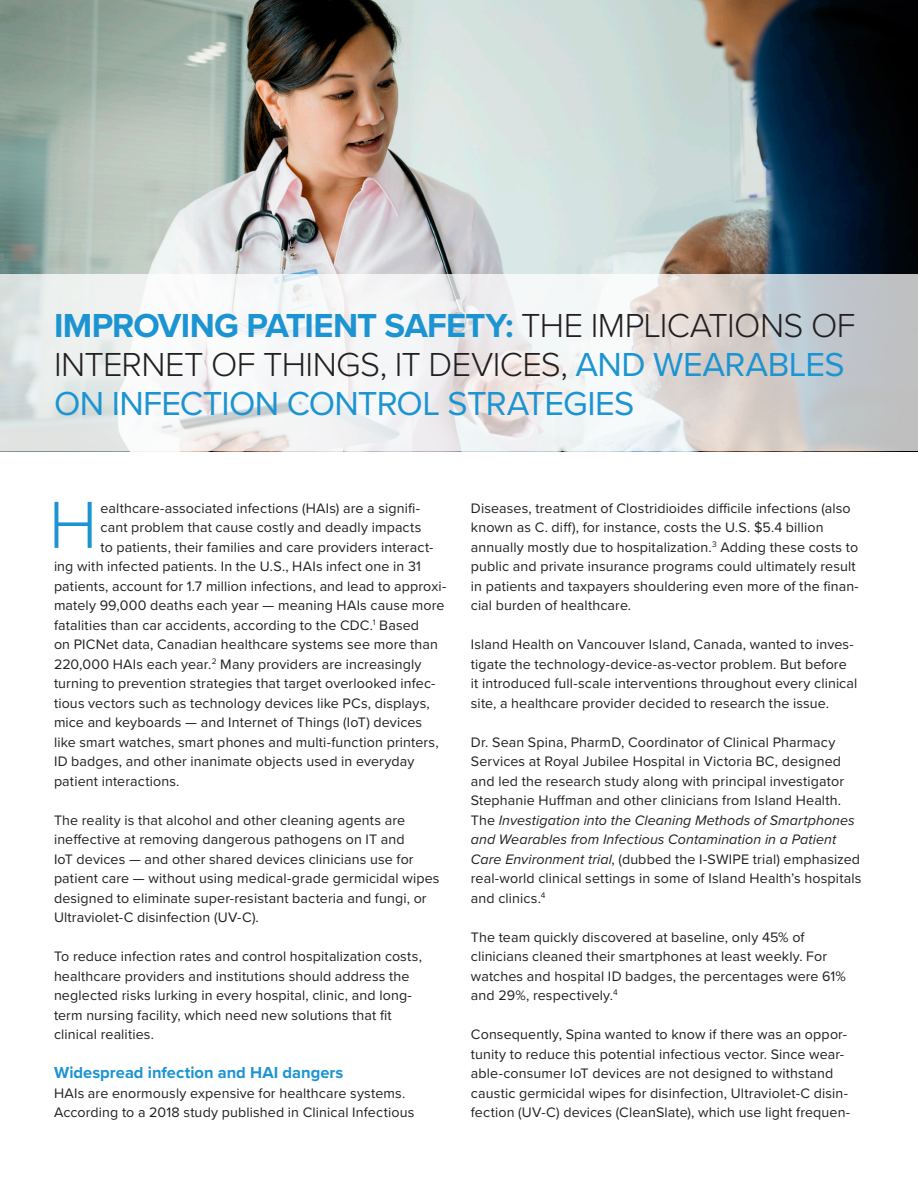
<style>
.page{position:relative;width:918px;height:1188px;background:#fff}
.page>*{position:absolute;margin:0;border:0;box-sizing:border-box;transform-origin:0 0}
.t1{font:300 69px "Proxima Nova";color:#1c94d2}
.t2{font:300 34.5px/39px "Proxima Nova";letter-spacing:-.02em;color:#231f20}
.t3{font:700 16.5px "Proxima Nova";color:#1c94d2}
.t4{font:14.25px/19.5px "Proxima Nova";letter-spacing:.01em;color:#231f20}
.s1{font-weight:700;color:#1c94d2}
.s2{font-weight:400;color:#1c94d2}
.s3{font-style:italic}
</style>
<div class="page">
<img style="left:0;top:0;width:918px;height:274px">
<svg style="left:0;top:274px;width:918px;height:177px"></svg>
<p class="t2" style="left:54px;top:304px;width:803px"><span class="s1">IMPROVING PATIENT SAFETY:</span> THE IMPLICATIONS OF<br>INTERNET OF THINGS, IT DEVICES, <span class="s2">AND WEARABLES<br>ON INFECTION CONTROL STRATEGIES</span></p>
<p class="t1" style="left:49px;top:473px;width:50px">H</p>
<p class="t4" style="left:100px;top:497px;width:321px">ealthcare-associated infections (HAIs) are a signifi-</p>
<p class="t4" style="left:100px;top:517px;width:322px">cant problem that cause costly and deadly impacts</p>
<p class="t4" style="left:100px;top:536px;width:334px">to patients, their families and care providers interact-</p>
<p class="t4" style="left:54px;top:556px;width:369px">ing with infected patients. In the U.S., HAIs infect one in 31</p>
<p class="t4" style="left:54px;top:575px;width:394px">patients, account for 1.7 million infections, and lead to approxi-</p>
<p class="t4" style="left:54px;top:595px;width:392px">mately 99,000 deaths each year — meaning HAIs cause more</p>
<p class="t4" style="left:54px;top:614px;width:367px">fatalities than car accidents, according to the CDC.<sup>1</sup> Based</p>
<p class="t4" style="left:54px;top:634px;width:385px">on PICNet data, Canadian healthcare systems see more than</p>
<p class="t4" style="left:54px;top:653px;width:369px">220,000 HAIs each year.<sup>2</sup> Many providers are increasingly</p>
<p class="t4" style="left:54px;top:673px;width:383px">turning to prevention strategies that target overlooked infec-</p>
<p class="t4" style="left:54px;top:692px;width:377px">tious vectors such as technology devices like PCs, displays,</p>
<p class="t4" style="left:54px;top:712px;width:370px">mice and keyboards — and Internet of Things (IoT) devices</p>
<p class="t4" style="left:54px;top:731px;width:386px">like smart watches, smart phones and multi-function printers,</p>
<p class="t4" style="left:54px;top:751px;width:362px">ID badges, and other inanimate objects used in everyday</p>
<p class="t4" style="left:54px;top:770px;width:127px">patient interactions.</p>
<p class="t4" style="left:54px;top:809px;width:387px">The reality is that alcohol and other cleaning agents are ineffective at removing dangerous pathogens on IT and<br>IoT devices — and other shared devices clinicians use for patient care — without using medical-grade germicidal wipes designed to eliminate super-resistant bacteria and fungi, or Ultraviolet-C disinfection (UV-C).</p>
<p class="t4" style="left:54px;top:946px;width:369px">To reduce infection rates and control hospitalization costs, healthcare providers and institutions should address the neglected risks lurking in every hospital, clinic, and long-</p>
<p class="t4" style="left:54px;top:1004px;width:339px">term nursing facility, which need new solutions that fit</p>
<p class="t4" style="left:54px;top:1024px;width:101px">clinical realities.</p>
<p class="t3" style="left:54px;top:1060px;width:291px">Widespread infection and HAI dangers</p>
<p class="t4" style="left:54px;top:1082px;width:362px">HAIs are enormously expensive for healthcare systems.<br>According to a 2018 study published in Clinical Infectious</p>
<p class="t4" style="left:471px;top:497px;width:390px">Diseases, treatment of Clostridioides difficile infections (also known as C. diff), for instance, costs the U.S. $5.4 billion annually mostly due to hospitalization.<sup>3</sup> Adding these costs to public and private insurance programs could ultimately result in patients and taxpayers shouldering even more of the finan&shy;cial burden of healthcare.</p>
<p class="t4" style="left:471px;top:634px;width:388px">Island Health on Vancouver Island, Canada, wanted to inves&shy;tigate the technology-device-as-vector problem. But before it introduced full-scale interventions throughout every clinical site, a healthcare provider decided to research the issue.</p>
<p class="t4" style="left:471px;top:731px;width:392px">Dr. Sean Spina, PharmD, Coordinator of Clinical Pharmacy Services at Royal Jubilee Hospital in Victoria BC, designed and led the research study along with principal investigator Stephanie Huffman and other clinicians from Island Health.<br>The <span class="s3">Investigation into the Cleaning Methods of Smartphones and Wearables from Infectious Contamination in a Patient Care Environment trial</span>, (dubbed the I-SWIPE trial) emphasized real-world clinical settings in some of Island Health’s hospitals and clinics.<sup>4</sup></p>
<p class="t4" style="left:471px;top:926px;width:376px">The team quickly discovered at baseline, only 45% of clinicians cleaned their smartphones at least weekly. For watches and hospital ID badges, the percentages were 61% and 29%, respectively.<sup>4</sup></p>
<p class="t4" style="left:471px;top:1024px;width:381px">Consequently, Spina wanted to know if there was an oppor&shy;tunity to reduce this potential infectious vector. Since wear&shy;able-consumer IoT devices are not designed to withstand caustic germicidal wipes for disinfection, Ultraviolet-C disin&shy;fection (UV-C) devices (CleanSlate), which use light frequen-</p>
</div>
